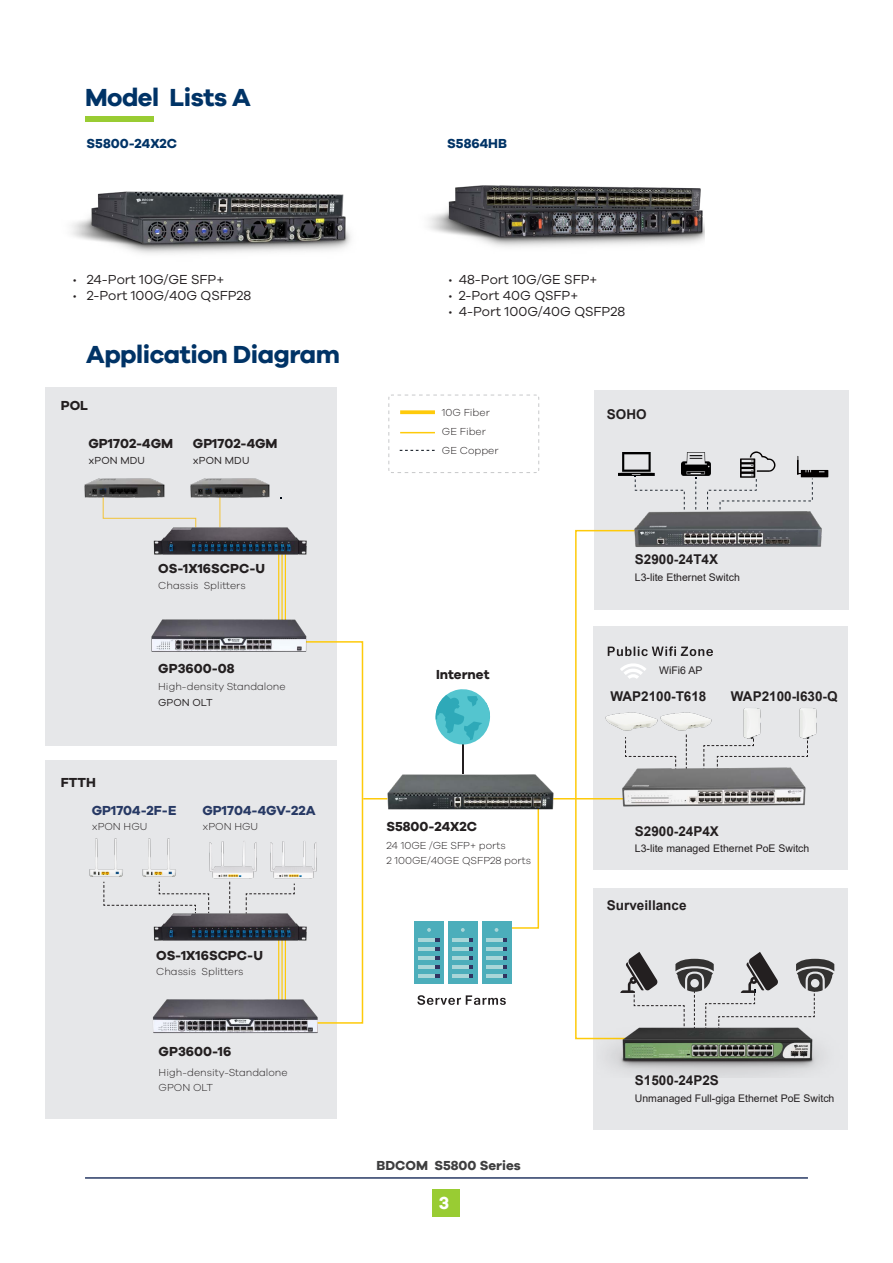
<style>
.page{position:relative;width:893px;height:1263px;background:#fff}
.page>*{position:absolute;margin:0;border:0;box-sizing:border-box;transform-origin:0 0}
.页眉{font:700 25.5px "Galano Grotesque DEMO";letter-spacing:-.02em;color:#036}
.t1{font:700 18px "Galano Grotesque DEMO";color:#fff}
.内文{font:13.5px "Galano Grotesque";color:#231f20}
.t2{font:700 13.5px "Galano Grotesque DEMO";color:#231f20}
.t3{font:700 13.5px "Arial";color:#231f20}
.t4{font:700 13.5px "Galano Grotesque DEMO";color:#273964}
.内文-2{font:700 13.5px "Galano Grotesque DEMO";color:#036}
.t5{font:700 13.5px "Galano Grotesque DEMO";color:#3e3e3f}
.t6{font:300 10.5px "Galano Grotesque";color:#231f20}
.t7{font:10.5px "Arial";color:#231f20}
.t8{font:10.5px "Galano Grotesque";color:#231f20}
.s1{font-family:"Galano Grotesque DEMO";font-weight:700}
</style>
<div class="page">
<div style="left:433px;top:1190px;width:27px;height:27px;background:#9c3"></div>
<hr style="left:85px;top:1177px;width:723px;height:2px;background:#273964">
<div style="left:85px;top:116px;width:68px;height:6px;background:#9c3"></div>
<img style="left:71px;top:191px;width:280px;height:63px">
<img style="left:428px;top:185px;width:277px;height:62px">
<div style="left:45px;top:387px;width:292px;height:359px;background:#e6e7e9"></div>
<div style="left:594px;top:626px;width:254px;height:243px;background:#e6e7e9"></div>
<svg style="left:510px;top:809px;width:30px;height:120px"></svg>
<hr style="left:553px;top:798px;width:76px;height:1px;background:#feca0a">
<div style="left:45px;top:760px;width:292px;height:359px;background:#e6e7e9"></div>
<hr style="left:278px;top:939px;width:1px;height:61px;background:#feca0a">
<hr style="left:281px;top:939px;width:2px;height:61px;background:#feca0a">
<hr style="left:285px;top:939px;width:1px;height:61px;background:#feca0a">
<svg style="left:308px;top:641px;width:76px;height:383px"></svg>
<svg style="left:102px;top:503px;width:95px;height:16px"></svg>
<hr style="left:219px;top:496px;width:1px;height:31px;background:#f2c338">
<svg style="left:103px;top:881px;width:107px;height:25px"></svg>
<svg style="left:245px;top:883px;width:50px;height:22px"></svg>
<svg style="left:229px;top:882px;width:1px;height:22px"></svg>
<img style="left:209px;top:841px;width:48px;height:38px">
<img style="left:270px;top:838px;width:50px;height:42px">
<img style="left:89px;top:838px;width:34px;height:39px">
<img style="left:142px;top:838px;width:34px;height:39px">
<img style="left:84px;top:478px;width:81px;height:25px">
<img style="left:190px;top:478px;width:80px;height:25px">
<img style="left:151px;top:905px;width:160px;height:46px">
<img style="left:153px;top:996px;width:168px;height:38px">
<hr style="left:278px;top:554px;width:1px;height:66px;background:#feca0a">
<hr style="left:281px;top:554px;width:2px;height:66px;background:#feca0a">
<hr style="left:285px;top:554px;width:1px;height:66px;background:#feca0a">
<img style="left:151px;top:614px;width:157px;height:38px">
<img style="left:153px;top:519px;width:154px;height:46px">
<div style="left:594px;top:390px;width:254px;height:220px;background:#e6e7e9"></div>
<img style="left:618px;top:453px;width:17px;height:22px">
<div style="left:594px;top:888px;width:254px;height:242px;background:#e6e7e9"></div>
<div style="left:414px;top:921px;width:30px;height:63px;background:#4caebb"></div>
<svg style="left:435px;top:938px;width:4px;height:3px"></svg>
<hr style="left:419px;top:938px;width:16px;height:3px;background:#a9d6d8">
<svg style="left:435px;top:947px;width:4px;height:3px"></svg>
<hr style="left:419px;top:947px;width:16px;height:3px;background:#a9d6d8">
<svg style="left:435px;top:956px;width:4px;height:3px"></svg>
<hr style="left:419px;top:956px;width:16px;height:3px;background:#a9d6d8">
<svg style="left:435px;top:965px;width:4px;height:3px"></svg>
<hr style="left:419px;top:965px;width:16px;height:3px;background:#a9d6d8">
<svg style="left:435px;top:974px;width:4px;height:3px"></svg>
<hr style="left:419px;top:974px;width:16px;height:3px;background:#a9d6d8">
<svg style="left:427px;top:928px;width:4px;height:4px"></svg>
<div style="left:448px;top:921px;width:29px;height:63px;background:#4caebb"></div>
<svg style="left:469px;top:938px;width:4px;height:3px"></svg>
<hr style="left:452px;top:938px;width:17px;height:3px;background:#a9d6d8">
<svg style="left:469px;top:947px;width:4px;height:3px"></svg>
<hr style="left:452px;top:947px;width:17px;height:3px;background:#a9d6d8">
<svg style="left:469px;top:956px;width:4px;height:3px"></svg>
<hr style="left:452px;top:956px;width:17px;height:3px;background:#a9d6d8">
<svg style="left:469px;top:965px;width:4px;height:3px"></svg>
<hr style="left:452px;top:965px;width:17px;height:3px;background:#a9d6d8">
<svg style="left:469px;top:974px;width:4px;height:3px"></svg>
<hr style="left:452px;top:974px;width:17px;height:3px;background:#a9d6d8">
<svg style="left:461px;top:928px;width:4px;height:4px"></svg>
<div style="left:482px;top:921px;width:29px;height:63px;background:#4caebb"></div>
<svg style="left:503px;top:938px;width:4px;height:3px"></svg>
<hr style="left:486px;top:938px;width:17px;height:3px;background:#a9d6d8">
<svg style="left:503px;top:947px;width:4px;height:3px"></svg>
<hr style="left:486px;top:947px;width:17px;height:3px;background:#a9d6d8">
<svg style="left:503px;top:956px;width:4px;height:3px"></svg>
<hr style="left:486px;top:956px;width:17px;height:3px;background:#a9d6d8">
<svg style="left:503px;top:965px;width:4px;height:3px"></svg>
<hr style="left:486px;top:965px;width:17px;height:3px;background:#a9d6d8">
<svg style="left:503px;top:974px;width:4px;height:3px"></svg>
<hr style="left:486px;top:974px;width:17px;height:3px;background:#a9d6d8">
<svg style="left:495px;top:928px;width:3px;height:4px"></svg>
<svg style="left:417px;top:995px;width:89px;height:10px"></svg>
<svg style="left:388px;top:394px;width:151px;height:79px"></svg>
<hr style="left:462px;top:737px;width:2px;height:37px;background:#231f20">
<svg style="left:435px;top:689px;width:55px;height:56px"></svg>
<img style="left:609px;top:1040px;width:210px;height:37px">
<img style="left:634px;top:509px;width:188px;height:20px">
<img style="left:384px;top:774px;width:173px;height:35px">
<svg style="left:635px;top:451px;width:193px;height:58px"></svg>
<svg style="left:574px;top:529px;width:260px;height:511px"></svg>
<img style="left:602px;top:702px;width:55px;height:39px">
<img style="left:657px;top:702px;width:58px;height:39px">
<p class="页眉" style="left:85px;top:87px;width:167px">Model Lists A</p>
<p class="内文-2" style="left:87px;top:138px;width:92px">S5800-24X2C</p>
<p class="内文" style="left:73px;top:271px;width:152px"><span class="s1">·</span> 24-Port 10G/GE SFP+</p>
<p class="内文" style="left:73px;top:287px;width:180px"><span class="s1">·</span> 2-Port 100G/40G QSFP28</p>
<p class="页眉" style="left:86px;top:343px;width:255px">Application Diagram</p>
<p class="t2" style="left:61px;top:400px;width:29px">POL</p>
<p class="t2" style="left:88px;top:437px;width:86px">GP1702-4GM</p>
<p class="t2" style="left:193px;top:437px;width:86px">GP1702-4GM</p>
<p class="t8" style="left:88px;top:455px;width:58px;rotate:-1deg">xPON MDU</p>
<p class="t8" style="left:193px;top:455px;width:58px;rotate:-1deg">xPON MDU</p>
<p class="t2" style="left:158px;top:563px;width:108px">OS-1X16SCPC-U</p>
<p class="t6" style="left:158px;top:579px;width:89px">Chassis Splitters</p>
<p class="t2" style="left:158px;top:662px;width:78px">GP3600-08</p>
<p class="t2" style="left:61px;top:777px;width:37px">FTTH</p>
<p class="t6" style="left:158px;top:680px;width:129px">High-density Standalone</p>
<p class="t8" style="left:158px;top:696px;width:56px">GPON OLT</p>
<p class="内文-2" style="left:447px;top:138px;width:61px">S5864HB</p>
<p class="内文" style="left:449px;top:271px;width:150px"><span class="s1">·</span> 48-Port 10G/GE SFP+</p>
<p class="内文" style="left:449px;top:287px;width:131px"><span class="s1">·</span> 2-Port 40G QSFP+</p>
<p class="内文" style="left:449px;top:304px;width:178px"><span class="s1">·</span> 4-Port 100G/40G QSFP28</p>
<p class="t6" style="left:442px;top:406px;width:49px">10G Fiber</p>
<p class="t6" style="left:442px;top:425px;width:46px">GE Fiber</p>
<p class="t6" style="left:442px;top:444px;width:58px">GE Copper</p>
<p class="t2" style="left:436px;top:669px;width:55px">Internet</p>
<p class="t3" style="left:607px;top:405px;width:41px">SOHO</p>
<p class="t3" style="left:635px;top:549px;width:85px">S2900-24T4X</p>
<p class="t7" style="left:635px;top:570px;width:107px">L3-lite Ethernet Switch</p>
<p class="t7" style="left:659px;top:663px;width:45px">WiFi6 AP</p>
<p class="t3" style="left:610px;top:687px;width:98px">WAP2100-T618</p>
<p class="t3" style="left:731px;top:687px;width:108px">WAP2100-I630-Q</p>
<p class="t4" style="left:92px;top:805px;width:86px">GP1704-2F-E</p>
<p class="t6" style="left:92px;top:820px;width:57px">xPON HGU</p>
<p class="t4" style="left:202px;top:805px;width:115px">GP1704-4GV-22A</p>
<p class="t6" style="left:202px;top:820px;width:57px">xPON HGU</p>
<p class="t3" style="left:635px;top:821px;width:86px">S2900-24P4X</p>
<p class="t7" style="left:635px;top:841px;width:176px">L3-lite managed Ethernet PoE Switch</p>
<p class="t2" style="left:386px;top:821px;width:92px">S5800-24X2C</p>
<p class="t6" style="left:386px;top:839px;width:121px">24 10GE /GE SFP+ ports</p>
<p class="t6" style="left:386px;top:854px;width:146px">2 100GE/40GE QSFP28 ports</p>
<p class="t3" style="left:607px;top:896px;width:81px">Surveillance</p>
<p class="t2" style="left:156px;top:950px;width:108px">OS-1X16SCPC-U</p>
<p class="t6" style="left:156px;top:965px;width:89px">Chassis Splitters</p>
<p class="t2" style="left:159px;top:1046px;width:74px">GP3600-16</p>
<p class="t6" style="left:159px;top:1066px;width:131px">High-density-Standalone</p>
<p class="t6" style="left:159px;top:1081px;width:56px">GPON OLT</p>
<p class="t5" style="left:377px;top:1160px;width:146px">BDCOM S5800 Series</p>
<h2 class="t1" style="left:439px;top:1195px;width:12px">3</h2>
<p class="t3" style="left:635px;top:1070px;width:86px">S1500-24P2S</p>
<p class="t7" style="left:635px;top:1091px;width:201px">Unmanaged Full-giga Ethernet PoE Switch</p>
</div>
